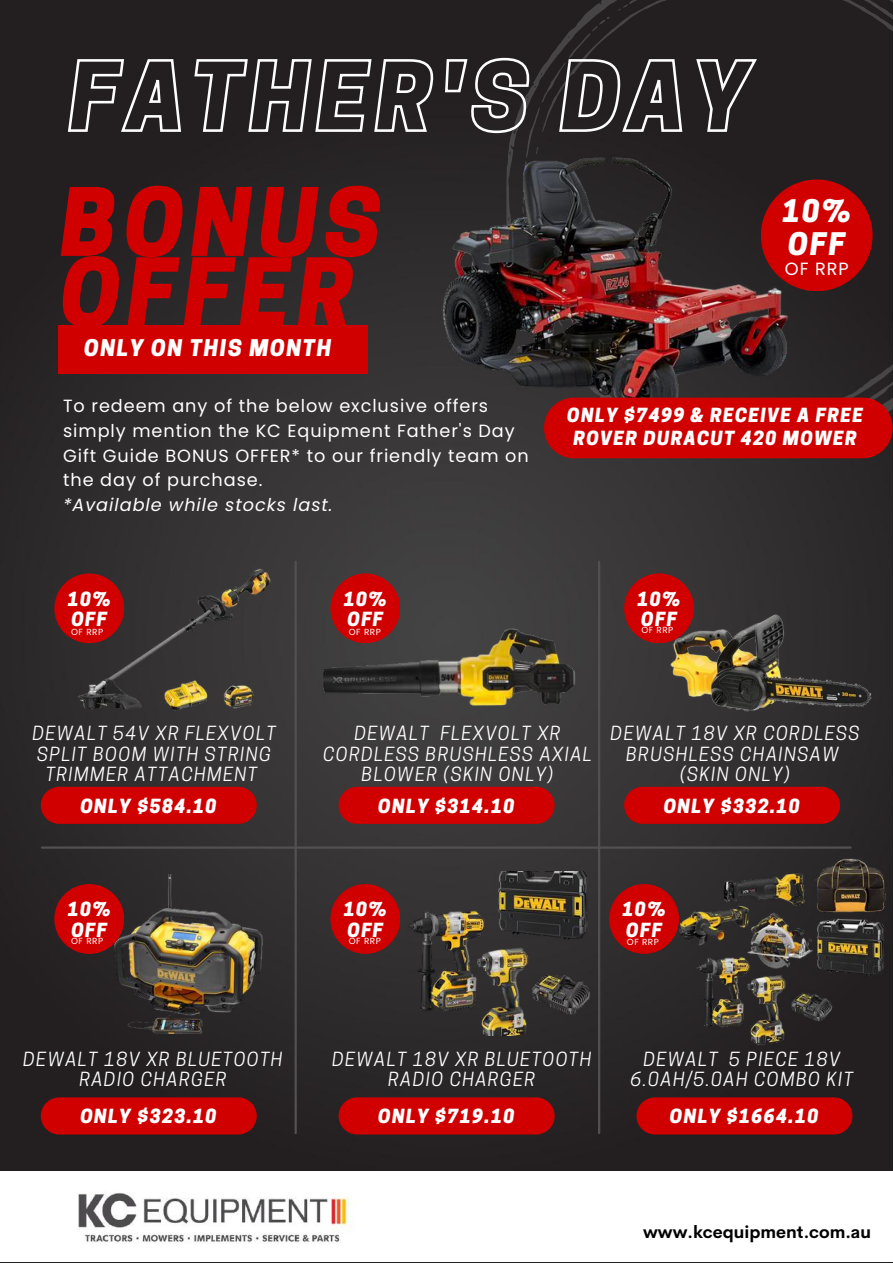
<style>
.page{position:relative;width:893px;height:1264px;background:#fff}
.page>*{position:absolute;margin:0;border:0;box-sizing:border-box;transform-origin:0 0}
.t1{font:italic 800 88.35px "Cooper Hewitt";letter-spacing:.075em;color:#d00000}
.t2{font:italic 800 29.25px/32.2px "Cooper Hewitt";color:#fff}
.t3{font:italic 800 21.6px "Cooper Hewitt";letter-spacing:.075em;color:#fff}
.t4{font:italic 18.3px/20.2px "Cooper Hewitt";letter-spacing:.075em;color:#fff;text-align:center}
.t5{font:italic 800 18.3px/20.2px "Cooper Hewitt";letter-spacing:.075em;color:#fff}
.t6{font:17.7px/24.8px "Poppins";letter-spacing:.055em;color:#fff}
.t7{font:italic 17.7px "Poppins";letter-spacing:.055em;color:#fff}
.t8{font:700 17.25px "Cerebri Sans";color:#000}
.t9{font:8.85px "Poppins";letter-spacing:.055em;color:#fff}
</style>
<div class="page">
<img style="left:0;top:0;width:892px;height:1170px">
<div style="left:506px;top:0;width:386px;height:448px;background:#231f20"></div>
<img style="left:429px;top:147px;width:375px;height:289px">
<div style="left:760px;top:179px;width:112px;height:112px;background:#d00000;border-radius:50%"></div>
<img style="left:399px;top:871px;width:196px;height:164px">
<img style="left:304px;top:561px;width:292px;height:211px">
<img style="left:644px;top:561px;width:248px;height:203px">
<img style="left:674px;top:858px;width:217px;height:190px">
<img style="left:89px;top:874px;width:198px;height:159px">
<img style="left:69px;top:548px;width:218px;height:177px">
<div style="left:41px;top:1097px;width:216px;height:37px;background:#d00000"></div>
<div style="left:41px;top:786px;width:216px;height:37px;background:#d00000"></div>
<div style="left:338px;top:1097px;width:216px;height:37px;background:#d00000"></div>
<div style="left:338px;top:786px;width:216px;height:37px;background:#d00000"></div>
<div style="left:624px;top:786px;width:216px;height:37px;background:#d00000"></div>
<div style="left:636px;top:1097px;width:216px;height:37px;background:#d00000"></div>
<hr style="left:42px;top:846px;width:808px;height:2px;background:#525051">
<hr style="left:294px;top:561px;width:3px;height:571px;background:#525051">
<hr style="left:598px;top:561px;width:2px;height:571px;background:#525051">
<div style="left:609px;top:884px;width:70px;height:69px;background:#d00000;border-radius:50%"></div>
<div style="left:330px;top:884px;width:70px;height:69px;background:#d00000;border-radius:50%"></div>
<div style="left:330px;top:573px;width:70px;height:70px;background:#d00000;border-radius:50%"></div>
<div style="left:624px;top:573px;width:70px;height:70px;background:#d00000;border-radius:50%"></div>
<div style="left:54px;top:884px;width:70px;height:69px;background:#d00000;border-radius:50%"></div>
<div style="left:54px;top:573px;width:70px;height:70px;background:#d00000;border-radius:50%"></div>
<img style="left:78px;top:1193px;width:277px;height:51px">
<div style="left:544px;top:397px;width:348px;height:61px;background:#d00000"></div>
<svg style="left:66px;top:57px;width:693px;height:77px;background:#454243"></svg>
<div style="left:58px;top:325px;width:310px;height:48px;background:#d00000"></div>
<h1 class="t1" style="left:61px;top:190px;width:322px">BONUS</h1>
<h1 class="t1" style="left:61px;top:260px;width:294px">OFFER</h1>
<p class="t3" style="left:84px;top:339px;width:249px">ONLY ON THIS MONTH</p>
<p class="t6" style="left:63px;top:393px;width:467px">To redeem any of the below exclusive offers simply mention the KC Equipment Father's Day Gift Guide BONUS OFFER* to our friendly team on the day of purchase.</p>
<p class="t7" style="left:63px;top:492px;width:271px">*Available while stocks last.</p>
<h2 class="t2" style="left:782px;top:199px;width:70px">10%<br>OFF</h2>
<p class="t6" style="left:784px;top:256px;width:65px">OF RRP</p>
<p class="t5" style="left:567px;top:405px;width:297px;line-height:23.5px;text-align:center">ONLY $7499 &amp; RECEIVE A FREE<br>ROVER DURACUT 420 MOWER</p>
<p class="t5" style="left:68px;top:591px;width:44px">10%</p>
<p class="t5" style="left:344px;top:591px;width:44px">10%</p>
<p class="t5" style="left:637px;top:591px;width:44px">10%</p>
<p class="t5" style="left:71px;top:611px;width:37px">OFF</p>
<p class="t9" style="left:71px;top:625px;width:33px">OF RRP</p>
<p class="t5" style="left:347px;top:611px;width:37px">OFF</p>
<p class="t5" style="left:641px;top:611px;width:37px">OFF</p>
<p class="t9" style="left:641px;top:624px;width:33px">OF RRP</p>
<p class="t9" style="left:349px;top:625px;width:33px">OF RRP</p>
<p class="t4" style="left:32px;top:725px;width:245px">DEWALT 54V XR FLEXVOLT<br>SPLIT BOOM WITH STRING<br>TRIMMER ATTACHMENT</p>
<p class="t4" style="left:323px;top:725px;width:270px">DEWALT FLEXVOLT XR<br>CORDLESS BRUSHLESS AXIAL<br>BLOWER (SKIN ONLY)</p>
<p class="t4" style="left:610px;top:725px;width:250px">DEWALT 18V XR CORDLESS<br>BRUSHLESS CHAINSAW (SKIN ONLY)</p>
<p class="t5" style="left:80px;top:797px;width:138px">ONLY $584.10</p>
<p class="t5" style="left:378px;top:797px;width:138px">ONLY $314.10</p>
<p class="t5" style="left:663px;top:797px;width:138px">ONLY $332.10</p>
<p class="t5" style="left:68px;top:901px;width:44px">10%</p>
<p class="t5" style="left:344px;top:901px;width:44px">10%</p>
<p class="t5" style="left:71px;top:921px;width:37px">OFF</p>
<p class="t9" style="left:71px;top:934px;width:33px">OF RRP</p>
<p class="t5" style="left:347px;top:921px;width:37px">OFF</p>
<p class="t9" style="left:349px;top:934px;width:33px">OF RRP</p>
<p class="t5" style="left:622px;top:901px;width:44px">10%<br>OFF</p>
<p class="t9" style="left:627px;top:935px;width:33px">OF RRP</p>
<p class="t4" style="left:23px;top:1051px;width:261px">DEWALT 18V XR BLUETOOTH<br>RADIO CHARGER</p>
<p class="t4" style="left:332px;top:1051px;width:261px">DEWALT 18V XR BLUETOOTH<br>RADIO CHARGER</p>
<p class="t4" style="left:630px;top:1051px;width:224px">DEWALT 5 PIECE 18V<br>6.0AH/5.0AH COMBO KIT</p>
<p class="t5" style="left:80px;top:1108px;width:138px">ONLY $323.10</p>
<p class="t5" style="left:378px;top:1108px;width:138px">ONLY $719.10</p>
<p class="t5" style="left:670px;top:1108px;width:150px">ONLY $1664.10</p>
<p class="t8" style="left:643px;top:1220px;width:229px">www.kcequipment.com.au</p>
</div>
